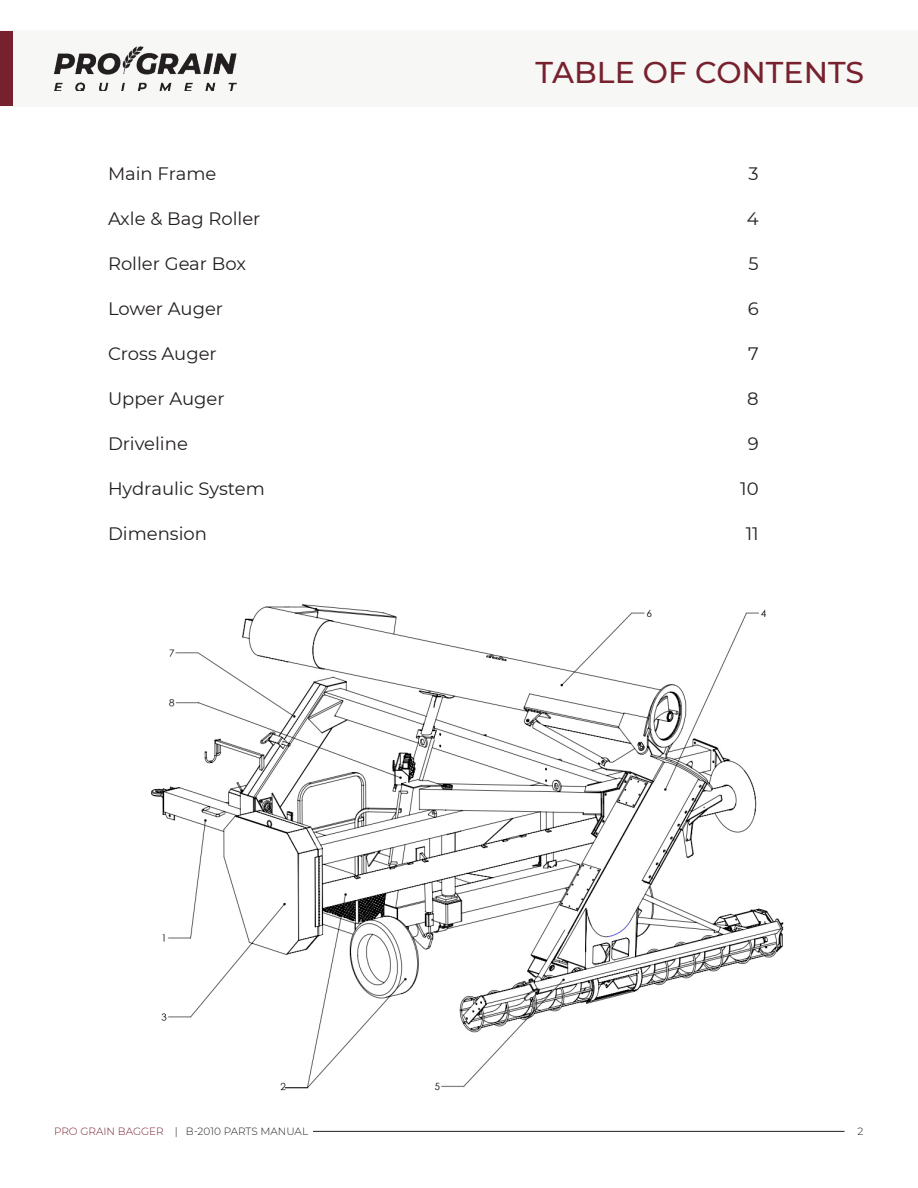
<style>
.page{position:relative;width:918px;height:1188px;background:#fff}
.page>*{position:absolute;margin:0;border:0;box-sizing:border-box;transform-origin:0 0}
.t1{font:500 30px "Montserrat";color:#77212f}
.t2{font:18px "Montserrat";color:#231f20}
.t3{font:300 10.5px "Montserrat";color:#231f20}
.s1{color:#77212f}
</style>
<div class="page">
<hr style="left:313px;top:1131px;width:532px;height:1px;background:#231f20">
<div style="left:0;top:30px;width:918px;height:77px;background:#f7f7f5"></div>
<img style="left:54px;top:47px;width:183px;height:44px">
<div style="left:0;top:31px;width:13px;height:75px;background:#77212f"></div>
<img style="left:151px;top:604px;width:633px;height:487px">
<p class="t2" style="left:108px;top:161px;width:110px">Main Frame</p>
<p class="t2" style="left:108px;top:206px;width:154px">Axle &amp; Bag Roller</p>
<p class="t2" style="left:108px;top:251px;width:139px">Roller Gear Box</p>
<p class="t2" style="left:108px;top:296px;width:117px">Lower Auger</p>
<p class="t2" style="left:108px;top:341px;width:110px">Cross Auger</p>
<p class="t2" style="left:108px;top:386px;width:118px">Upper Auger</p>
<p class="t2" style="left:108px;top:431px;width:81px">Driveline</p>
<p class="t2" style="left:108px;top:476px;width:158px">Hydraulic System</p>
<p class="t2" style="left:108px;top:521px;width:101px">Dimension</p>
<p class="t1" style="left:536px;top:52px;width:330px">TABLE OF CONTENTS</p>
<p class="t2" style="left:749px;top:161px;width:12px">3</p>
<p class="t2" style="left:747px;top:206px;width:13px">4</p>
<p class="t2" style="left:749px;top:251px;width:12px">5</p>
<p class="t2" style="left:748px;top:296px;width:12px">6</p>
<p class="t2" style="left:748px;top:341px;width:12px">7</p>
<p class="t2" style="left:747px;top:386px;width:13px">8</p>
<p class="t2" style="left:748px;top:431px;width:12px">9</p>
<p class="t2" style="left:740px;top:476px;width:20px">10</p>
<p class="t2" style="left:746px;top:521px;width:14px">11</p>
<p class="t3" style="left:54px;top:1124px;width:256px"><span class="s1">PRO GRAIN BAGGER</span> | B-2010 PARTS MANUAL</p>
<p class="t3" style="left:857px;top:1124px;width:7px">2</p>
</div>
